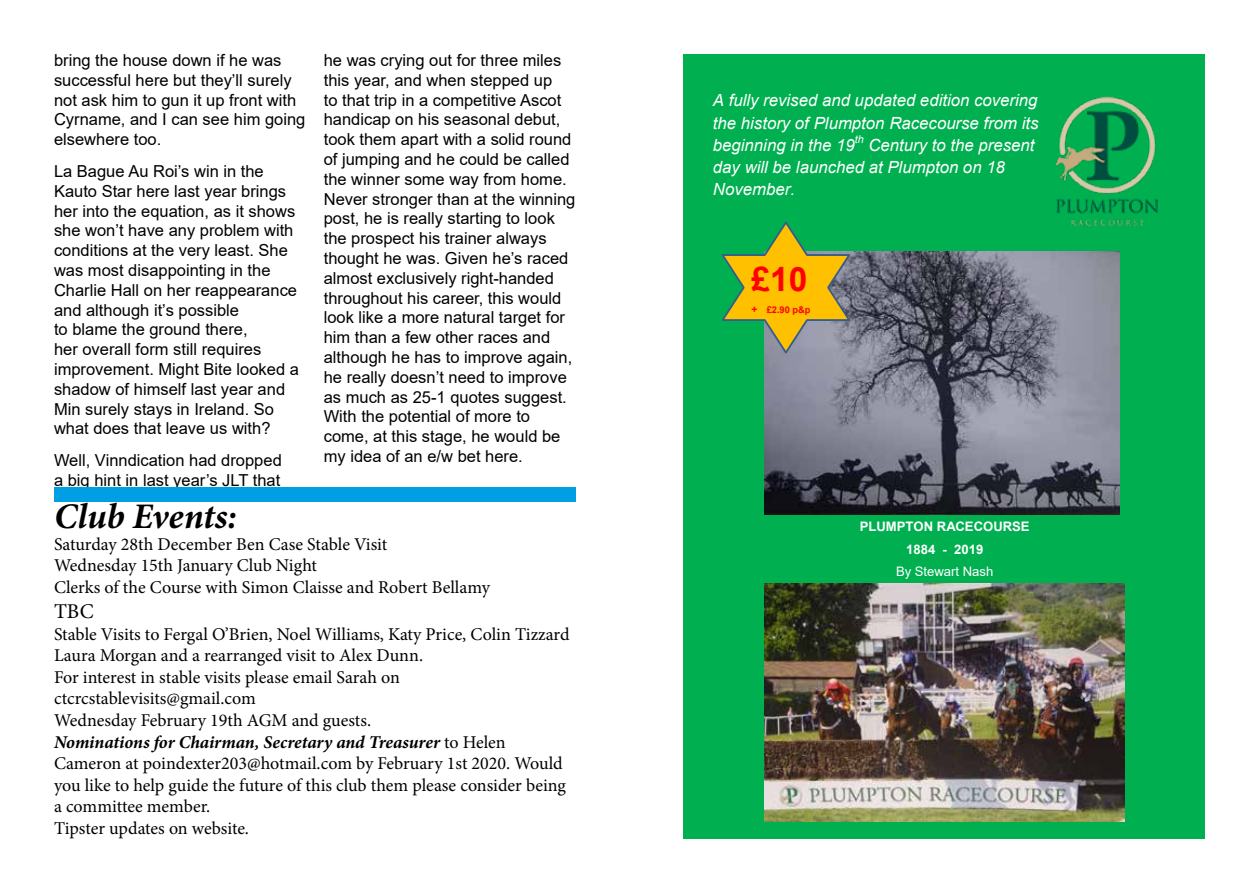
<style>
.page{position:relative;width:1259px;height:893px;background:#fff}
.page>*{position:absolute;margin:0;border:0;box-sizing:border-box;transform-origin:0 0}
.t1{font:italic 700 36px "Minion Pro";color:#000}
.t2{font:700 33.6px "Arial";color:#f00}
.t3{font:21px "Minion Pro";color:#000}
.t4{font:18px/21.6px "Minion Pro";color:#000}
.t5{font:italic 16.8px/22.2px "Arial";color:#fff;text-align:justify}
.t6{font:16.5px/19.8px "Arial";color:#000}
.t7{font:700 13.05px/22.8px "Arial";color:#fff;text-align:center}
.t8{font:13.05px "Arial";color:#fff}
.t9{font:italic 10.8px "Arial";color:#fff}
.t10{font:700 9.3px "Arial";color:#f00}
.s1{font-weight:700;font-style:italic}
.s2{font-size:10.35px}
</style>
<div class="page">
<div style="left:683px;top:54px;width:522px;height:785px;background:#00b050"></div>
<img style="left:764px;top:583px;width:360px;height:239px">
<img style="left:764px;top:252px;width:355px;height:262px">
<img style="left:1055px;top:96px;width:103px;height:131px">
<svg style="left:721px;top:221px;width:131px;height:135px"></svg>
<div style="left:54px;top:487px;width:521px;height:15px;background:#009fe3"></div>
<p class="t6" style="left:54px;top:50px;width:253px">bring the house down if he was successful here but they’ll surely not ask him to gun it up front with<br>Cyrname, and I can see him going elsewhere too.</p>
<p class="t6" style="left:54px;top:161px;width:246px">La Bague Au Roi’s win in the<br>Kauto Star here last year brings her into the equation, as it shows she won’t have any problem with conditions at the very least. She was most disappointing in the<br>Charlie Hall on her reappearance and although it’s possible<br>to blame the ground there,<br>her overall form still requires improvement. Might Bite looked a shadow of himself last year and<br>Min surely stays in Ireland. So what does that leave us with?</p>
<p class="t6" style="left:54px;top:450px;width:229px">Well, Vinndication had dropped a big hint in last year’s JLT that</p>
<p class="t6" style="left:324px;top:50px;width:253px">he was crying out for three miles this year, and when stepped up<br>to that trip in a competitive Ascot handicap on his seasonal debut, took them apart with a solid round of jumping and he could be called the winner some way from home.<br>Never stronger than at the winning post, he is really starting to look the prospect his trainer always thought he was. Given he’s raced almost exclusively right-handed throughout his career, this would look like a more natural target for him than a few other races and although he has to improve again, he really doesn’t need to improve as much as 25-1 quotes suggest.<br>With the potential of more to come, at this stage, he would be my idea of an e/w bet here.</p>
<h1 class="t1" style="left:54px;top:491px;width:184px">Club Events:</h1>
<p class="t4" style="left:54px;top:533px;width:437px">Saturday 28th December Ben Case Stable Visit<br>Wednesday 15th January Club Night<br>Clerks of the Course with Simon Claisse and Robert Bellamy</p>
<p class="t3" style="left:54px;top:597px;width:41px">TBC</p>
<p class="t4" style="left:54px;top:623px;width:517px">Stable Visits to Fergal O’Brien, Noel Williams, Katy Price, Colin Tizzard Laura Morgan and a rearranged visit to Alex Dunn.<br>For interest in stable visits please email Sarah on ctcrcstablevisits@gmail.com<br>Wednesday February 19th AGM and guests.<br><span class="s1">Nominations for Chairman, Secretary and Treasurer</span> to Helen Cameron at poindexter203@hotmail.com by February 1st 2020. Would you like to help guide the future of this club them please consider being a committee member.<br>Tipster updates on website.</p>
<p class="t5" style="left:713px;top:90px;width:327px">A fully revised and updated edition covering the history of Plumpton Racecourse from its beginning in the 19</p>
<p class="t9" style="left:855px;top:132px;width:10px">th</p>
<p class="t5" style="left:713px;top:134px;width:323px;text-align:left;text-indent:155px">Century to the present day will be launched at Plumpton on 18<br>November.</p>
<h2 class="t2" style="left:751px;top:255px;width:58px">£10</h2>
<p class="t10" style="left:751px;top:303px;width:61px"><span class="s2">+</span> £2.90 p&amp;p</p>
<p class="t7" style="left:860px;top:515px;width:171px">PLUMPTON RACECOURSE<br>1884 - 2019</p>
<p class="t8" style="left:896px;top:563px;width:99px">By Stewart Nash</p>
</div>
